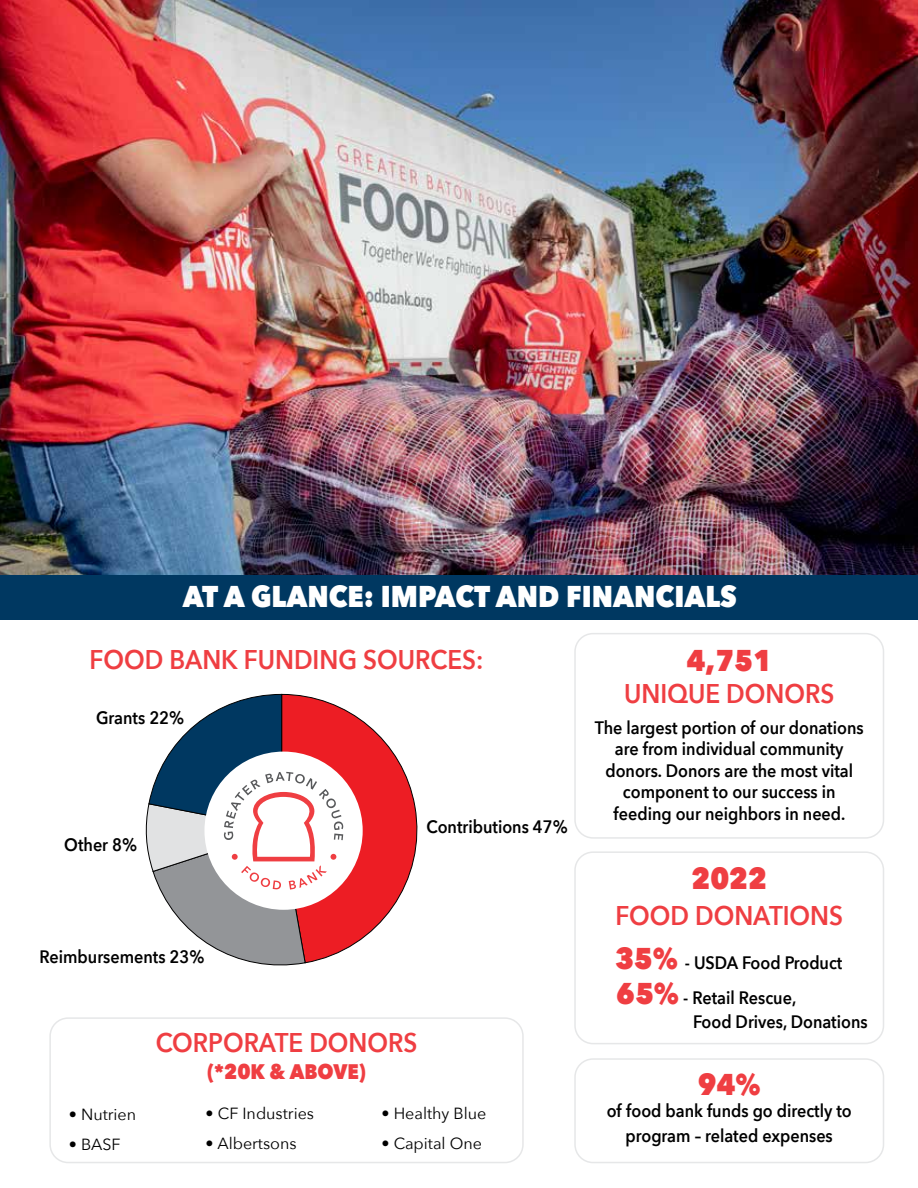
<style>
.page{position:relative;width:918px;height:1188px;background:#fff}
.page>*{position:absolute;margin:0;border:0;box-sizing:border-box;transform-origin:0 0}
.t1{font:800 30px "Avenir Next";color:#fff;scale:.9 1}
.t2{font:800 30px "Avenir Next";color:#ef3e42;scale:.9 1}
.t3{font:600 27px "Avenir Next";color:#ef3e42;scale:.9 1}
.t4{font:800 21px "Avenir Next";color:#ef3e42;scale:.9 1}
.t5{font:600 18px/21.6px "Avenir Next";color:#000;text-align:center;scale:.9 1}
.t6{font:16.2px "Avenir Next";color:#000}
.s1{font-weight:800;font-size:30px;color:#ef3e42}
</style>
<div class="page">
<div style="left:574px;top:851px;width:310px;height:193px;border:2px solid #e6e7e8;border-radius:18px"></div>
<div style="left:1px;top:462px;width:917px;height:158px;background:#003861"></div>
<img style="left:0;top:0;width:918px;height:574px">
<div style="left:574px;top:633px;width:310px;height:206px;border:2px solid #e6e7e8;border-radius:18px"></div>
<div style="left:574px;top:1058px;width:310px;height:105px;border:2px solid #e6e7e8;border-radius:18px"></div>
<svg style="left:145px;top:694px;width:273px;height:272px"></svg>
<div style="left:49px;top:1017px;width:475px;height:146px;border:2px solid #e6e7e8;border-radius:18px"></div>
<h1 class="t1" style="left:183px;top:584px;width:617px">AT A GLANCE: IMPACT AND FINANCIALS</h1>
<h2 class="t3" style="left:90px;top:648px;width:439px">FOOD BANK FUNDING SOURCES:</h2>
<p class="t5" style="left:96px;top:708px;width:99px">Grants 22%</p>
<p class="t5" style="left:64px;top:836px;width:83px">Other 8%</p>
<p class="t5" style="left:427px;top:817px;width:158px">Contributions 47%</p>
<p class="t5" style="left:40px;top:947px;width:185px">Reimbursements 23%</p>
<h2 class="t3" style="left:156px;top:1032px;width:292px">CORPORATE DONORS</h2>
<p class="t4" style="left:207px;top:1063px;width:177px">(*20K &amp; ABOVE)</p>
<p class="t6" style="left:69px;top:1107px;width:69px">• Nutrien</p>
<p class="t6" style="left:69px;top:1137px;width:53px">• BASF</p>
<p class="t6" style="left:206px;top:1106px;width:110px">• CF Industries</p>
<p class="t6" style="left:206px;top:1136px;width:92px">• Albertsons</p>
<p class="t6" style="left:382px;top:1106px;width:106px">• Healthy Blue</p>
<p class="t6" style="left:382px;top:1136px;width:102px">• Capital One</p>
<h1 class="t2" style="left:687px;top:648px;width:96px">4,751</h1>
<h2 class="t3" style="left:624px;top:682px;width:235px">UNIQUE DONORS</h2>
<p class="t5" style="left:595px;top:718px;width:300px">The largest portion of our donations are from individual community donors. Donors are the most vital component to our success in feeding our neighbors in need.</p>
<h1 class="t2" style="left:691px;top:866px;width:85px">2022</h1>
<h2 class="t3" style="left:615px;top:904px;width:255px">FOOD DONATIONS</h2>
<p class="t5" style="left:615px;top:947px;width:254px;line-height:34.7px;text-align:left"><span class="s1">35%</span> - USDA Food Product<br><span class="s1">65%</span> - Retail Rescue,</p>
<p class="t5" style="left:693px;top:1012px;width:195px">Food Drives, Donations</p>
<h1 class="t2" style="left:698px;top:1072px;width:72px">94%</h1>
<p class="t5" style="left:607px;top:1099px;width:274px;line-height:25.2px">of food bank funds go directly to program – related expenses</p>
</div>
